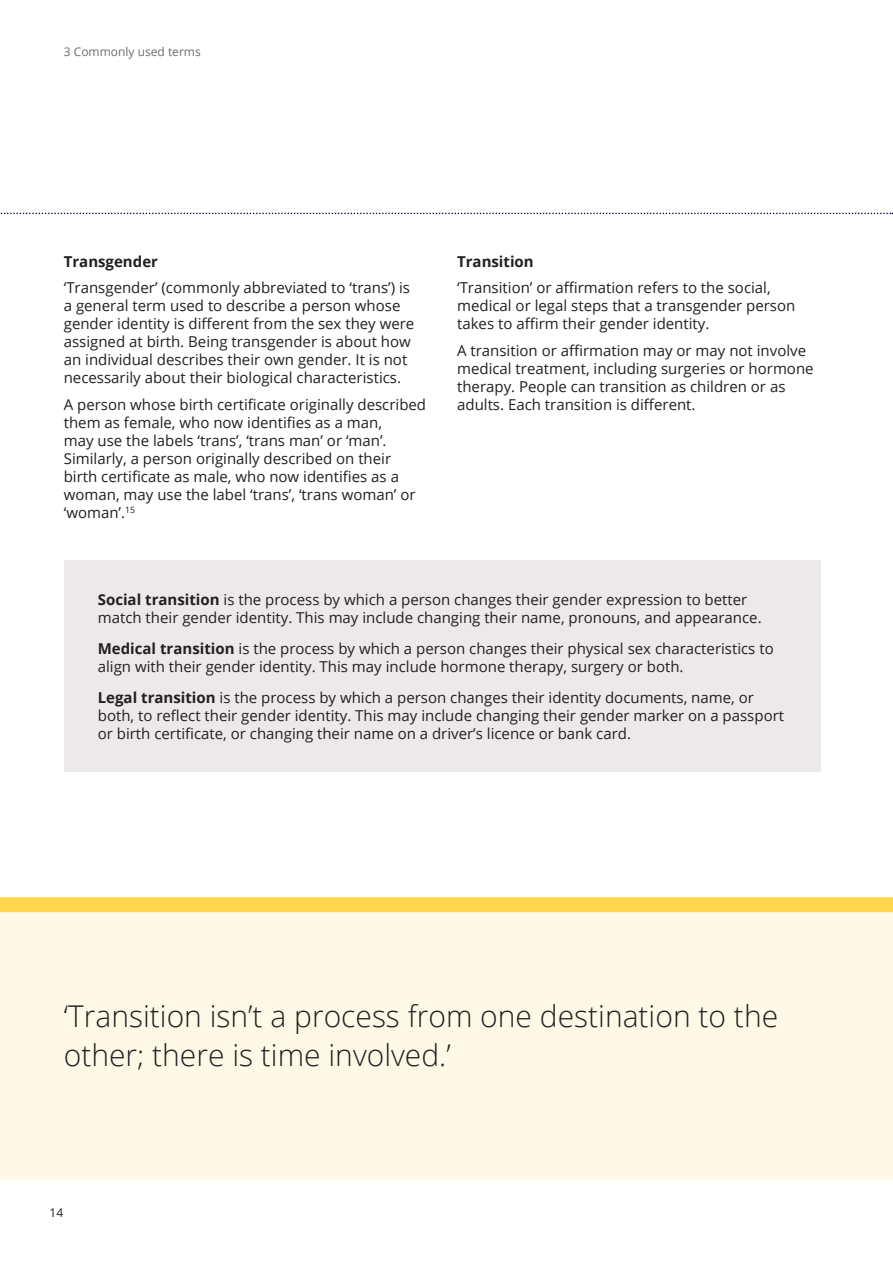
<style>
.page{position:relative;width:893px;height:1263px;background:#fff}
.page>*{position:absolute;margin:0;border:0;box-sizing:border-box;transform-origin:0 0}
.Heading_Big_Quotes{font:300 30px/39px "Open Sans";color:#231f20}
.Text_Box_Text{font:15px/18px "Open Sans";color:#231f20}
.Heading_5{font:700 15px "Open Sans";color:#231f20}
.Master_Header{font:12px "Open Sans";color:#6c6d70}
.t1{font:12px "Open Sans";color:#231f20}
.s1{font-weight:700}
</style>
<div class="page">
<svg style="left:0;top:213px;width:893px;height:1px"></svg>
<div style="left:0;top:912px;width:893px;height:268px;background:#fff8e7"></div>
<div style="left:0;top:897px;width:893px;height:15px;background:#ffd64e"></div>
<div style="left:64px;top:560px;width:757px;height:211px;background:#ece9ea"></div>
<p class="Master_Header" style="left:64px;top:44px;width:138px">3 Commonly used terms</p>
<p class="Heading_5" style="left:64px;top:251px;width:96px">Transgender</p>
<p class="Text_Box_Text" style="left:64px;top:278px;width:352px">‘Transgender’ (commonly abbreviated to ‘trans’) is a general term used to describe a person whose gender identity is different from the sex they were assigned at birth. Being transgender is about how an individual describes their own gender. It is not necessarily about their biological characteristics.</p>
<p class="Text_Box_Text" style="left:64px;top:395px;width:364px">A person whose birth certificate originally described them as female, who now identifies as a man,<br>may use the labels ‘trans’, ‘trans man’ or ‘man’.<br>Similarly, a person originally described on their birth certificate as male, who now identifies as a woman, may use the label ‘trans’, ‘trans woman’ or ‘woman’.<sup>15</sup></p>
<p class="Heading_5" style="left:457px;top:251px;width:78px">Transition</p>
<p class="Text_Box_Text" style="left:457px;top:278px;width:340px">‘Transition’ or affirmation refers to the social, medical or legal steps that a transgender person takes to affirm their gender identity.</p>
<p class="Text_Box_Text" style="left:457px;top:341px;width:358px">A transition or affirmation may or may not involve medical treatment, including surgeries or hormone therapy. People can transition as children or as adults. Each transition is different.</p>
<p class="Text_Box_Text" style="left:98px;top:590px;width:665px"><span class="s1">Social transition</span> is the process by which a person changes their gender expression to better match their gender identity. This may include changing their name, pronouns, and appearance.</p>
<p class="Text_Box_Text" style="left:98px;top:639px;width:677px"><span class="s1">Medical transition</span> is the process by which a person changes their physical sex characteristics to align with their gender identity. This may include hormone therapy, surgery or both.</p>
<p class="Text_Box_Text" style="left:98px;top:688px;width:688px"><span class="s1">Legal transition</span> is the process by which a person changes their identity documents, name, or both, to reflect their gender identity. This may include changing their gender marker on a passport or birth certificate, or changing their name on a driver’s licence or bank card.</p>
<p class="Heading_Big_Quotes" style="left:64px;top:996px;width:716px">‘Transition isn’t a process from one destination to the other; there is time involved.’</p>
<p class="t1" style="left:50px;top:1204px;width:15px">14</p>
</div>
